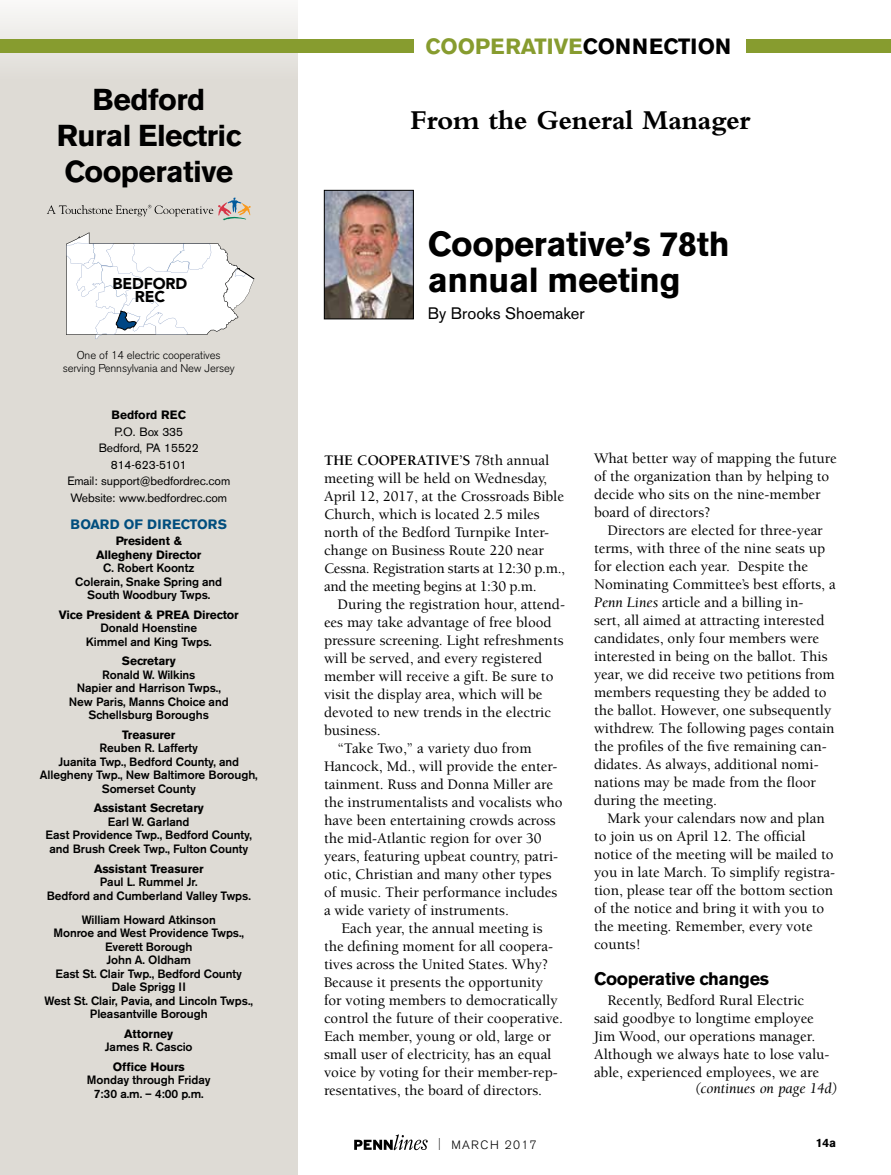
<style>
.page{position:relative;width:891px;height:1175px;background:#fff}
.page>*{position:absolute;margin:0;border:0;box-sizing:border-box;transform-origin:0 0}
.t1{font:700 34.5px/36px "Akzidenz Grotesk BE";letter-spacing:-.01em;color:#000}
.t2{font:700 30px/36px "Akzidenz Grotesk BE";letter-spacing:-.02em;color:#000;text-align:center}
.t3{font:700 28.5px "Bembo";letter-spacing:-.01em;color:#000}
.t4{font:700 21.9px "Akzidenz Grotesk BE";color:#879c2f}
.t5{font:700 18px "Akzidenz Grotesk BE";letter-spacing:-.015em;color:#000}
.t6{font:16.5px "Akzidenz Grotesk BE";color:#000}
.t7{font:900 15.6px/12.8px "Avenir LT Std";letter-spacing:-.01em;color:#000;text-align:center}
.t8{font:500 15px/18px "Berkeley Std";color:#000}
.t9{font:italic 15px "Berkeley Std";letter-spacing:-.01em;color:#000}
.t10{font:700 13.5px "Akzidenz Grotesk BE";letter-spacing:.015em;color:#014e7e}
.t11{font:500 12px/13.5px "Akzidenz Grotesk BE";letter-spacing:-.005em;color:#000;text-align:center}
.t12{font:700 12px/13.5px "Akzidenz Grotesk BE";letter-spacing:-.01em;color:#000;text-align:center}
.t13{font:12px/16.5px "Akzidenz Grotesk BE";letter-spacing:-.01em;color:#000;text-align:center}
.t14{font:300 12px "Akzidenz Grotesk BE";letter-spacing:.11em;color:#000}
.t15{font:300 11.25px/13.5px "Akzidenz Grotesk BE";letter-spacing:-.01em;color:#000;text-align:center}
.s1{color:#000}
.s2{font-weight:700}
.s3{font-weight:400;font-style:italic}
.s4{font-stretch:condensed}
</style>
<div class="page">
<svg style="left:354px;top:1134px;width:74px;height:16px"></svg>
<div style="left:0;top:0;width:298px;height:1174px;background:#dedbd5"></div>
<img style="left:326px;top:192px;width:86px;height:125px">
<div style="left:324px;top:190px;width:90px;height:129px;border:1px solid #000"></div>
<svg style="left:47px;top:197px;width:204px;height:24px"></svg>
<div style="left:747px;top:40px;width:144px;height:13px;background:#879c2f"></div>
<div style="left:0;top:40px;width:413px;height:13px;background:#879c2f"></div>
<svg style="left:66px;top:232px;width:188px;height:107px"></svg>
<h2 class="t2" style="left:57px;top:82px;width:185px">Bedford<br>Rural Electric<br>Cooperative</h2>
<p class="t7" style="left:112px;top:277px;width:76px">BEDFORD<br>REC</p>
<p class="t15" style="left:63px;top:348px;width:174px">One of 14 electric cooperatives serving Pennsylvania and New Jersey</p>
<p class="t12" style="left:111px;top:408px;width:76px">Bedford REC</p>
<p class="t13" style="left:67px;top:423px;width:164px">P.O. Box 335<br>Bedford, PA 15522<br>814-623-5101<br>Email: support@bedfordrec.com<br>Website: www.bedfordrec.com</p>
<p class="t10" style="left:71px;top:516px;width:158px">BOARD OF DIRECTORS</p>
<p class="t12" style="left:96px;top:534px;width:107px">President &amp;<br>Allegheny Director</p>
<p class="t11" style="left:75px;top:561px;width:148px">C. Robert Koontz<br>Colerain, Snake Spring and<br>South Woodbury Twps.</p>
<p class="t12" style="left:59px;top:608px;width:181px">Vice President &amp; PREA Director</p>
<p class="t11" style="left:86px;top:621px;width:127px">Donald Hoenstine<br>Kimmel and King Twps.</p>
<p class="t12" style="left:122px;top:654px;width:55px">Secretary</p>
<p class="t11" style="left:69px;top:668px;width:161px">Ronald W. Wilkins<br>Napier and Harrison Twps.,<br>New Paris, Manns Choice and<br>Schellsburg Boroughs</p>
<p class="t12" style="left:122px;top:728px;width:54px">Treasurer</p>
<p class="t11" style="left:40px;top:741px;width:220px">Reuben R. Lafferty<br>Juanita Twp., Bedford County, and<br>Allegheny Twp., New Baltimore Borough,<br>Somerset County</p>
<p class="t12" style="left:94px;top:801px;width:112px">Assistant Secretary</p>
<p class="t11" style="left:46px;top:815px;width:208px">Earl W. Garland<br>East Providence Twp., Bedford County, and Brush Creek Twp., Fulton County</p>
<p class="t12" style="left:94px;top:861px;width:111px">Assistant Treasurer</p>
<p class="t11" style="left:47px;top:875px;width:206px">Paul L. Rummel Jr.<br>Bedford and Cumberland Valley Twps.</p>
<p class="t11" style="left:45px;top:912px;width:210px">William Howard Atkinson<br>Monroe and West Providence Twps.,<br>Everett Borough<br>John A. Oldham<br>East St. Clair Twp., Bedford County<br>Dale Sprigg II<br>West St. Clair, Pavia, and Lincoln Twps.,<br>Pleasantville Borough</p>
<p class="t12" style="left:124px;top:1026px;width:50px">Attorney</p>
<p class="t11" style="left:105px;top:1040px;width:89px">James R. Cascio</p>
<p class="t12" style="left:113px;top:1059px;width:73px">Office Hours</p>
<p class="t11" style="left:87px;top:1073px;width:125px">Monday through Friday<br>7:30 a.m. – 4:00 p.m.</p>
<h3 class="t4" style="left:426px;top:34px;width:307px">COOPERATIVE<span class="s1">CONNECTION</span></h3>
<h3 class="t3" style="left:410px;top:104px;width:342px">From the General Manager</h3>
<h1 class="t1" style="left:428px;top:226px;width:303px">Cooperative’s 78th annual meeting</h1>
<p class="t6" style="left:428px;top:304px;width:158px">By Brooks Shoemaker</p>
<p class="t8" style="left:324px;top:451px;width:243px"><span class="s2">THE COOPERATIVE’S</span> 78th annual meeting will be held on Wednesday, April 12, 2017, at the Crossroads Bible Church, which is located 2.5 miles north of the Bedford Turnpike Inter&shy;change on Business Route 220 near Cessna. Registration starts at 12:30 p.m., and the meeting begins at 1:30 p.m.</p>
<p class="t8" style="left:338px;top:595px;width:229px">During the registration hour, attend-</p>
<p class="t8" style="left:324px;top:613px;width:229px">ees may take advantage of free blood</p>
<p class="t8" style="left:324px;top:631px;width:241px">pressure screening. Light refreshments</p>
<p class="t8" style="left:324px;top:649px;width:220px">will be served, and every registered</p>
<p class="t8" style="left:324px;top:667px;width:231px">member will receive a gift. Be sure to</p>
<p class="t8" style="left:324px;top:685px;width:220px">visit the display area, which will be</p>
<p class="t8" style="left:324px;top:703px;width:229px">devoted to new trends in the electric</p>
<p class="t8" style="left:324px;top:721px;width:58px">business.</p>
<p class="t8" style="left:338px;top:739px;width:196px">“Take Two,” a variety duo from</p>
<p class="t8" style="left:324px;top:757px;width:235px">Hancock, Md., will provide the enter-</p>
<p class="t8" style="left:324px;top:775px;width:231px">tainment. Russ and Donna Miller are</p>
<p class="t8" style="left:324px;top:793px;width:240px">the instrumentalists and vocalists who</p>
<p class="t8" style="left:324px;top:811px;width:233px">have been entertaining crowds across</p>
<p class="t8" style="left:324px;top:829px;width:219px">the mid-Atlantic region for over 30</p>
<p class="t8" style="left:324px;top:847px;width:236px">years, featuring upbeat country, patri-</p>
<p class="t8" style="left:324px;top:865px;width:229px">otic, Christian and many other types</p>
<p class="t8" style="left:324px;top:883px;width:235px">of music. Their performance includes</p>
<p class="t8" style="left:324px;top:901px;width:186px">a wide variety of instruments.</p>
<p class="t8" style="left:341px;top:919px;width:203px">Each year, the annual meeting is</p>
<p class="t8" style="left:324px;top:937px;width:231px">the defining moment for all coopera-</p>
<p class="t8" style="left:324px;top:955px;width:226px">tives across the United States. Why?</p>
<p class="t8" style="left:324px;top:973px;width:221px">Because it presents the opportunity</p>
<p class="t8" style="left:324px;top:991px;width:235px">for voting members to democratically</p>
<p class="t8" style="left:324px;top:1009px;width:241px">control the future of their cooperative.</p>
<p class="t8" style="left:324px;top:1027px;width:229px">Each member, young or old, large or</p>
<p class="t8" style="left:324px;top:1045px;width:229px">small user of electricity, has an equal</p>
<p class="t8" style="left:324px;top:1063px;width:235px">voice by voting for their member-rep-</p>
<p class="t8" style="left:324px;top:1081px;width:220px">resentatives, the board of directors.</p>
<p class="t8" style="left:594px;top:449px;width:244px">What better way of mapping the future of the organization than by helping to decide who sits on the nine-member board of directors?</p>
<p class="t8" style="left:594px;top:521px;width:243px;text-indent:14px">Directors are elected for three-year terms, with three of the nine seats up for election each year. Despite the Nominating Committee’s best efforts, a <span class="s3">Penn Lines</span> article and a billing in-<br>sert, all aimed at attracting interested candidates, only four members were interested in being on the ballot. This year, we did receive two petitions from members requesting they be added to the ballot. However, one subsequently withdrew. The following pages contain the profiles of the five remaining can&shy;didates. As always, additional nomi&shy;nations may be made from the floor during the meeting.</p>
<p class="t8" style="left:594px;top:809px;width:243px;text-indent:14px">Mark your calendars now and plan to join us on April 12. The official notice of the meeting will be mailed to you in late March. To simplify registra&shy;tion, please tear off the bottom section of the notice and bring it with you to the meeting. Remember, every vote counts!</p>
<p class="t5" style="left:594px;top:968px;width:177px">Cooperative changes</p>
<p class="t8" style="left:594px;top:991px;width:237px;text-indent:14px">Recently, Bedford Rural Electric said goodbye to longtime employee Jim Wood, our operations manager.<br>Although we always hate to lose valu&shy;able, experienced employees, we are</p>
<p class="t9" style="left:695px;top:1080px;width:144px">(continues on page 14d)</p>
<p class="t14" style="left:438px;top:1137px;width:100px"><span class="s4">|</span> MARCH 2017</p>
<p class="t12" style="left:816px;top:1135px;width:22px">14a</p>
</div>
